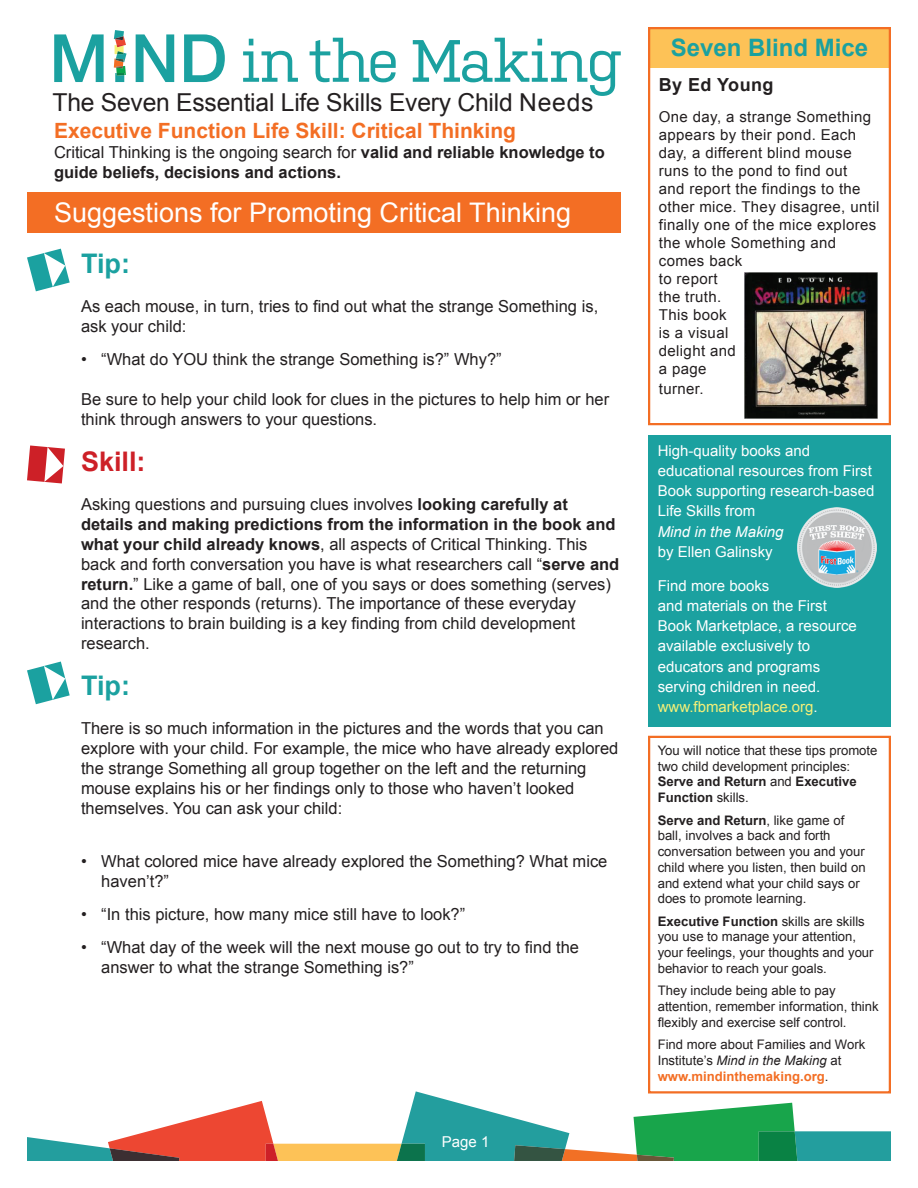
<style>
.page{position:relative;width:918px;height:1188px;background:#fff}
.page>*{position:absolute;margin:0;border:0;box-sizing:border-box;transform-origin:0 0}
.t1{font:27px "Arial";color:#fff}
.t2{font:700 27px "Arial";letter-spacing:-.01em;color:#1ba1a0}
.t3{font:700 27px "Arial";color:#cd2027}
.t4{font:24.75px "Arial";letter-spacing:-.01em;color:#231f20}
.t5{font:700 24px "Arial";color:#1ba1a0}
.t6{font:700 21px "Arial";color:#f36e24}
.t7{font:700 18px "Arial";letter-spacing:.025em;color:#231f20}
.t8{font:16.5px/19.8px "Arial";color:#231f20}
.t9{font:700 16.5px/19.8px "Arial";color:#231f20}
.t10{font:15px/18px "Arial";letter-spacing:.025em;color:#231f20}
.t11{font:15px/20.2px "Arial";color:#fff}
.t12{font:italic 15px "Arial";color:#fff}
.t13{font:13.2px/15.8px "Arial";color:#231f20}
.s1{font-weight:400}
.s2{font-weight:700}
.s3{color:#f4f078}
.s4{font-style:italic}
.s5{font-weight:700;color:#f36e24}
</style>
<div class="page">
<svg style="left:27px;top:1091px;width:864px;height:70px"></svg>
<svg style="left:243px;top:39px;width:55px;height:43px"></svg>
<svg style="left:310px;top:38px;width:86px;height:44px"></svg>
<svg style="left:413px;top:38px;width:208px;height:58px"></svg>
<svg style="left:54px;top:34px;width:50px;height:48px"></svg>
<svg style="left:136px;top:34px;width:38px;height:48px"></svg>
<svg style="left:184px;top:34px;width:41px;height:48px"></svg>
<svg style="left:114px;top:30px;width:13px;height:52px"></svg>
<svg style="left:27px;top:249px;width:43px;height:42px"></svg>
<svg style="left:27px;top:445px;width:38px;height:38px"></svg>
<div style="left:648px;top:435px;width:243px;height:292px;background:#1ba1a0"></div>
<div style="left:648px;top:736px;width:243px;height:358px;border:2px solid #f36e24"></div>
<img style="left:797px;top:508px;width:80px;height:79px">
<svg style="left:27px;top:662px;width:43px;height:42px"></svg>
<div style="left:27px;top:192px;width:594px;height:40px;background:#f36e24"></div>
<div style="left:648px;top:27px;width:243px;height:41px;background:#fdc257"></div>
<div style="left:648px;top:27px;width:243px;height:398px;border:2px solid #f36e24"></div>
<img style="left:744px;top:273px;width:134px;height:145px">
<h2 class="t4" style="left:52px;top:86px;width:543px">The Seven Essential Life Skills Every Child Needs</h2>
<p class="t6" style="left:54px;top:117px;width:464px">Executive Function Life Skill: Critical Thinking</p>
<p class="t9" style="left:54px;top:143px;width:552px"><span class="s1">Critical Thinking is the ongoing search for</span> valid and reliable knowledge to guide beliefs, decisions and actions.</p>
<h1 class="t1" style="left:54px;top:195px;width:519px">Suggestions for Promoting Critical Thinking</h1>
<h1 class="t2" style="left:81px;top:245px;width:50px">Tip:</h1>
<p class="t8" style="left:81px;top:297px;width:519px">As each mouse, in turn, tries to find out what the strange Something is, ask your child:</p>
<p class="t8" style="left:81px;top:350px;width:422px">• “What do YOU think the strange Something is?” Why?”</p>
<p class="t8" style="left:81px;top:390px;width:530px">Be sure to help your child look for clues in the pictures to help him or her think through answers to your questions.</p>
<h1 class="t3" style="left:81px;top:443px;width:66px">Skill:</h1>
<p class="t8" style="left:81px;top:495px;width:540px">Asking questions and pursuing clues involves <span class="s2">looking carefully at details and making predictions from the information in the book and what your child already knows</span>, all aspects of Critical Thinking. This back and forth conversation you have is what researchers call “<span class="s2">serve and return.</span>” Like a game of ball, one of you says or does something (serves) and the other responds (returns). The importance of these everyday interactions to brain building is a key finding from child development research.</p>
<h1 class="t2" style="left:81px;top:667px;width:50px">Tip:</h1>
<p class="t8" style="left:81px;top:719px;width:539px">There is so much information in the pictures and the words that you can explore with your child. For example, the mice who have already explored the strange Something all group together on the left and the returning mouse explains his or her findings only to those who haven’t looked themselves. You can ask your child:</p>
<p class="t8" style="left:101px;top:851px;width:508px;text-indent:-20px">• What colored mice have already explored the Something? What mice haven’t?”</p>
<p class="t8" style="left:81px;top:904px;width:386px">• “In this picture, how many mice still have to look?”</p>
<p class="t8" style="left:101px;top:938px;width:479px;text-indent:-20px">• “What day of the week will the next mouse go out to try to find the answer to what the strange Something is?”</p>
<p class="t11" style="left:442px;top:1132px;width:49px">Page 1</p>
<h3 class="t5" style="left:671px;top:32px;width:199px">Seven Blind Mice</h3>
<p class="t7" style="left:659px;top:73px;width:116px">By Ed Young</p>
<p class="t10" style="left:659px;top:108px;width:222px">One day, a strange Something appears by their pond. Each day, a different blind mouse runs to the pond to find out<br>and report the findings to the other mice. They disagree, until finally one of the mice explores the whole Something and comes back<br>to report<br>the truth.<br>This book<br>is a visual<br>delight and<br>a page</p>
<p class="t10" style="left:659px;top:380px;width:46px">turner.</p>
<p class="t11" style="left:658px;top:440px;width:218px">High-quality books and educational resources from First<br>Book supporting research-based<br>Life Skills from</p>
<p class="t12" style="left:658px;top:522px;width:127px">Mind in the Making</p>
<p class="t11" style="left:658px;top:542px;width:117px">by Ellen Galinsky</p>
<p class="t11" style="left:658px;top:575px;width:201px">Find more books<br>and materials on the First<br>Book Marketplace, a resource available exclusively to educators and programs serving children in need. <span class="s3">www.fbmarketplace.org</span>.</p>
<p class="t13" style="left:658px;top:742px;width:221px">You will notice that these tips promote two child development principles:<br><span class="s2">Serve and Return</span> and <span class="s2">Executive<br>Function</span> skills.</p>
<p class="t13" style="left:658px;top:812px;width:209px"><span class="s2">Serve and Return</span>, like game of ball, involves a back and forth conversation between you and your child where you listen, then build on and extend what your child says or does to promote learning.</p>
<p class="t13" style="left:658px;top:913px;width:217px"><span class="s2">Executive Function</span> skills are skills you use to manage your attention, your feelings, your thoughts and your behavior to reach your goals.</p>
<p class="t13" style="left:658px;top:983px;width:223px">They include being able to pay attention, remember information, think flexibly and exercise self control.</p>
<p class="t13" style="left:658px;top:1037px;width:209px">Find more about Families and Work<br>Institute’s <span class="s4">Mind in the Making</span> at <span class="s5">www.mindinthemaking.org</span>.</p>
</div>
